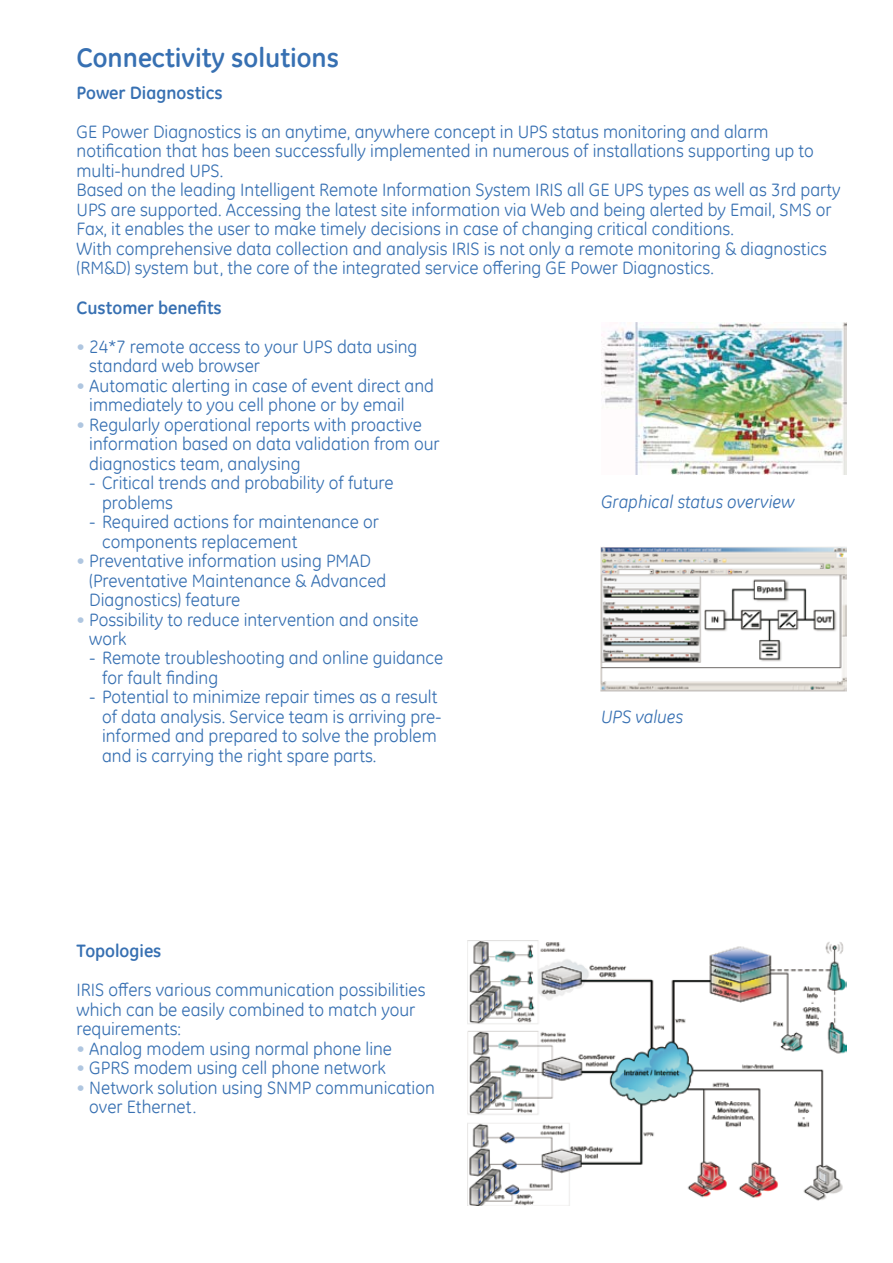
<style>
.page{position:relative;width:893px;height:1263px;background:#fff}
.page>*{position:absolute;margin:0;border:0;box-sizing:border-box;transform-origin:0 0}
.t1{font:700 27px "GE Inspira";color:#3770b2}
.t2{font:18px/19.5px "GE Inspira";color:#3770b2}
.t3{font:700 18px "GE Inspira";color:#3770b2}
.t4{font:italic 18px "GE Inspira";color:#3770b2}
.s1{color:#afc6e0}
</style>
<div class="page">
<img style="left:601px;top:323px;width:245px;height:152px">
<img style="left:600px;top:547px;width:246px;height:145px">
<img style="left:468px;top:940px;width:379px;height:265px">
<h1 class="t1" style="left:77px;top:40px;width:264px">Connectivity solutions</h1>
<p class="t3" style="left:77px;top:81px;width:148px">Power Diagnostics</p>
<p class="t2" style="left:77px;top:121px;width:766px">GE Power Diagnostics is an anytime, anywhere concept in UPS status monitoring and alarm notification that has been successfully implemented in numerous of installations supporting up to multi-hundred UPS.<br>Based on the leading Intelligent Remote Information System IRIS all GE UPS types as well as 3rd party UPS are supported. Accessing the latest site information via Web and being alerted by Email, SMS or Fax, it enables the user to make timely decisions in case of changing critical conditions.<br>With comprehensive data collection and analysis IRIS is not only a remote monitoring &amp; diagnostics (RM&amp;D) system but, the core of the integrated service offering GE Power Diagnostics.</p>
<p class="t3" style="left:77px;top:296px;width:147px">Customer benefits</p>
<p class="t2" style="left:89px;top:336px;width:330px;text-indent:-13px"><span class="s1">•</span> 24*7 remote access to your UPS data using standard web browser</p>
<p class="t2" style="left:89px;top:375px;width:346px;text-indent:-13px"><span class="s1">•</span> Automatic alerting in case of event direct and immediately to you cell phone or by email</p>
<p class="t2" style="left:89px;top:414px;width:352px;text-indent:-13px"><span class="s1">•</span> Regularly operational reports with proactive information based on data validation from our diagnostics team, analysing</p>
<p class="t2" style="left:102px;top:473px;width:293px;text-indent:-13px">- Critical trends and probability of future problems</p>
<p class="t2" style="left:102px;top:512px;width:278px;text-indent:-13px">- Required actions for maintenance or components replacement</p>
<p class="t2" style="left:89px;top:551px;width:299px;text-indent:-13px"><span class="s1">•</span> Preventative information using PMAD (Preventative Maintenance &amp; Advanced<br>Diagnostics) feature</p>
<p class="t2" style="left:89px;top:609px;width:331px;text-indent:-13px"><span class="s1">•</span> Possibility to reduce intervention and onsite work</p>
<p class="t2" style="left:102px;top:648px;width:343px;text-indent:-13px">- Remote troubleshooting and online guidance for fault finding</p>
<p class="t2" style="left:102px;top:687px;width:341px;text-indent:-13px">- Potential to minimize repair times as a result of data analysis. Service team is arriving pre&shy;informed and prepared to solve the problem and is carrying the right spare parts.</p>
<p class="t3" style="left:77px;top:939px;width:86px">Topologies</p>
<p class="t2" style="left:77px;top:980px;width:351px">IRIS offers various communication possibilities which can be easily combined to match your requirements:</p>
<p class="t2" style="left:77px;top:1038px;width:317px"><span class="s1">•</span> Analog modem using normal phone line</p>
<p class="t2" style="left:77px;top:1058px;width:311px"><span class="s1">•</span> GPRS modem using cell phone network</p>
<p class="t2" style="left:89px;top:1077px;width:347px;text-indent:-13px"><span class="s1">•</span> Network solution using SNMP communication over Ethernet.</p>
<p class="t4" style="left:601px;top:491px;width:195px">Graphical status overview</p>
<p class="t4" style="left:601px;top:706px;width:84px">UPS values</p>
</div>
